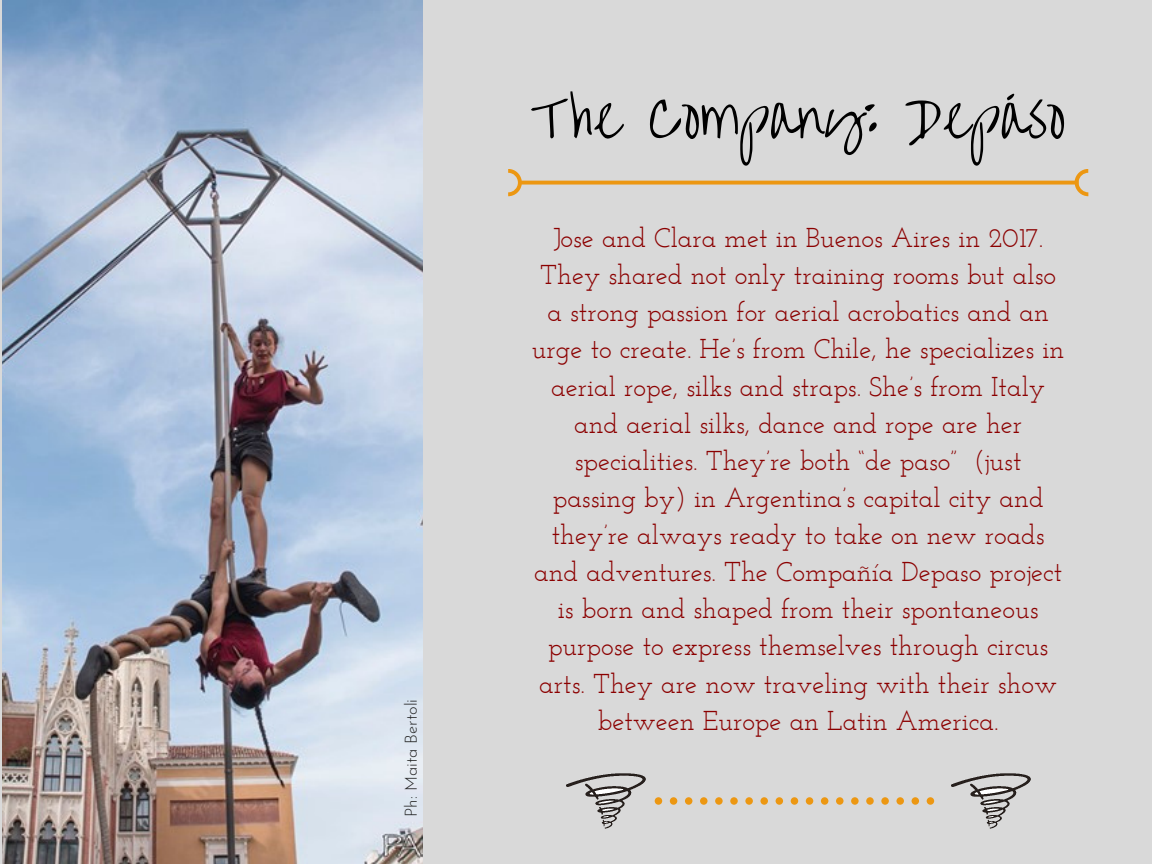
<style>
.page{position:relative;width:1152px;height:864px;background:#d9d9d9}
.page>*{position:absolute;margin:0;border:0;box-sizing:border-box;transform-origin:0 0}
.t1{font:54.3px "Overthe Rainbow";color:#000}
.t2{font:27.15px/37.2px "Josefin Slab";color:#8b0000;text-align:center}
.t3{font:300 16.5px "Josefin Sans";color:#222}
</style>
<div class="page">
<img style="left:3px;top:0;width:420px;height:864px">
<svg style="left:508px;top:169px;width:580px;height:27px"></svg>
<div style="left:730px;top:797px;width:8px;height:8px;background:#ec9712;border-radius:50%"></div>
<div style="left:745px;top:797px;width:8px;height:8px;background:#ec9712;border-radius:50%"></div>
<div style="left:715px;top:797px;width:8px;height:8px;background:#ec9712;border-radius:50%"></div>
<div style="left:776px;top:797px;width:7px;height:8px;background:#ec9712;border-radius:50%"></div>
<svg style="left:656px;top:797px;width:6px;height:8px"></svg>
<div style="left:791px;top:797px;width:7px;height:8px;background:#ec9712;border-radius:50%"></div>
<div style="left:670px;top:797px;width:7px;height:8px;background:#ec9712;border-radius:50%"></div>
<div style="left:685px;top:797px;width:7px;height:8px;background:#ec9712;border-radius:50%"></div>
<div style="left:700px;top:797px;width:8px;height:8px;background:#ec9712;border-radius:50%"></div>
<div style="left:760px;top:797px;width:8px;height:8px;background:#ec9712;border-radius:50%"></div>
<div style="left:881px;top:797px;width:8px;height:8px;background:#ec9712;border-radius:50%"></div>
<div style="left:896px;top:797px;width:8px;height:8px;background:#ec9712;border-radius:50%"></div>
<div style="left:912px;top:797px;width:7px;height:8px;background:#ec9712;border-radius:50%"></div>
<div style="left:927px;top:797px;width:7px;height:8px;background:#ec9712;border-radius:50%"></div>
<div style="left:866px;top:797px;width:8px;height:8px;background:#ec9712;border-radius:50%"></div>
<div style="left:821px;top:797px;width:7px;height:8px;background:#ec9712;border-radius:50%"></div>
<div style="left:836px;top:797px;width:8px;height:8px;background:#ec9712;border-radius:50%"></div>
<div style="left:806px;top:797px;width:7px;height:8px;background:#ec9712;border-radius:50%"></div>
<div style="left:851px;top:797px;width:8px;height:8px;background:#ec9712;border-radius:50%"></div>
<img style="left:566px;top:773px;width:90px;height:56px">
<img style="left:951px;top:773px;width:80px;height:56px">
<p class="t3" style="left:404px;top:817px;width:119px;rotate:-90deg">Ph: Maita Bertoli</p>
<h1 class="t1" style="left:531px;top:88px;width:536px">The Company: Depáso</h1>
<p class="t2" style="left:532px;top:222px;width:534px">Jose and Clara met in Buenos Aires in 2017.<br>They shared not only training rooms but also a strong passion for aerial acrobatics and an urge to create. He’s from Chile, he specializes in aerial rope, silks and straps. She’s from Italy and aerial silks, dance and rope are her specialities. They’re both “de paso” (just passing by) in Argentina’s capital city and they’re always ready to take on new roads and adventures. The Compañía Depaso project is born and shaped from their spontaneous purpose to express themselves through circus arts. They are now traveling with their show between Europe an Latin America.</p>
</div>
